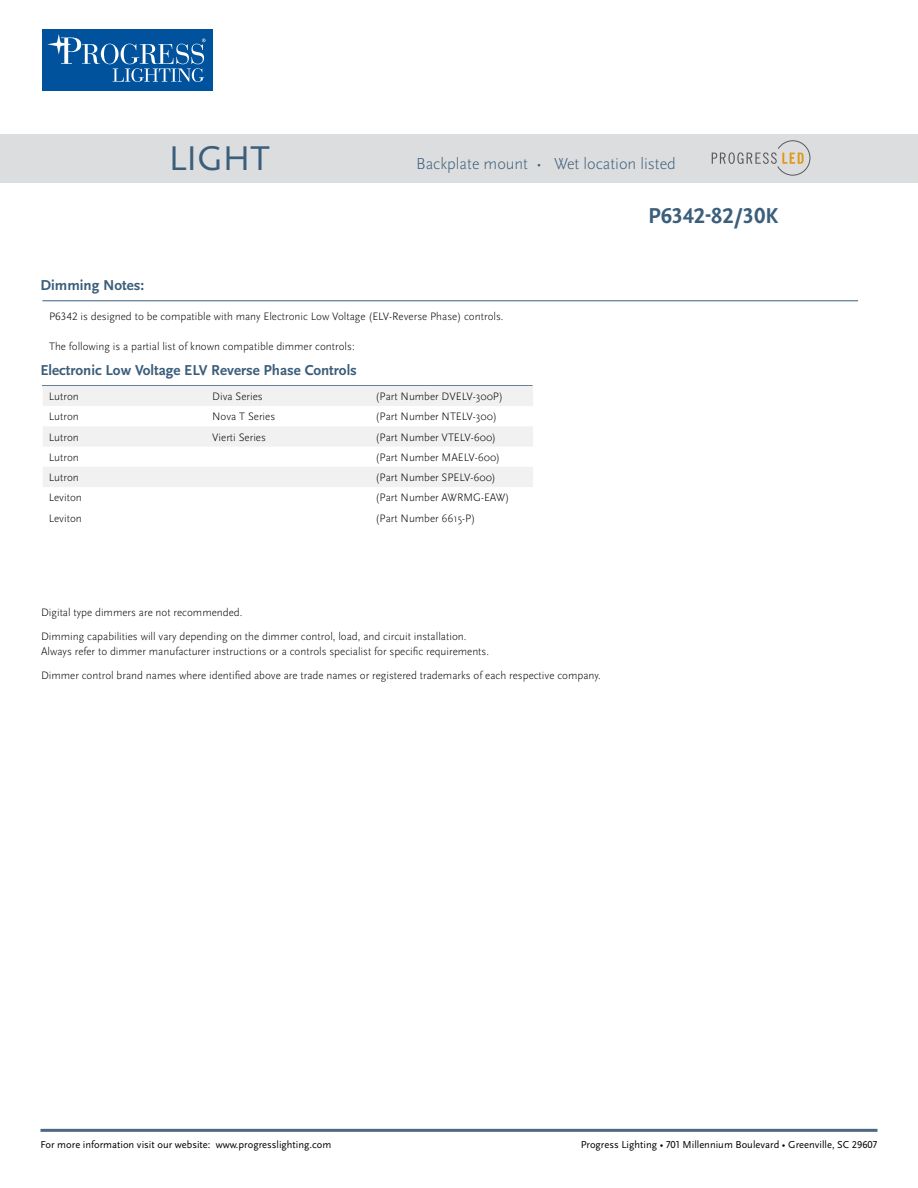
<style>
.page{position:relative;width:918px;height:1188px;background:#fff}
.page>*{position:absolute;margin:0;border:0;box-sizing:border-box;transform-origin:0 0}
.t1{font:35.85px "Scala Sans Pro";color:#3b5e7b}
.t2{font:700 22.5px "Scala Sans Pro";color:#3b5e7b}
.t3{font:300 16.5px "Scala Sans Pro";color:#3b5e7b}
.t4{font:700 15px "Scala Sans Pro";color:#3b5e7b}
.t5{font:300 11.25px/23.9px "Scala Sans Pro";color:#000}
.t6{font:10.5px "Scala Sans Pro";color:#000}
</style>
<div class="page">
<div style="left:42px;top:30px;width:170px;height:61px;background:#00529c"></div>
<svg style="left:101px;top:44px;width:18px;height:20px"></svg>
<div style="left:104px;top:44px;width:11px;height:20px;background:#00529c;border-radius:50%"></div>
<svg style="left:47px;top:34px;width:53px;height:30px"></svg>
<svg style="left:113px;top:39px;width:93px;height:43px"></svg>
<hr style="left:40px;top:1129px;width:838px;height:3px;background:#4c6884">
<hr style="left:42px;top:385px;width:490px;height:1px;background:#3b5e7b">
<svg style="left:43px;top:386px;width:490px;height:101px;fill:#f1f1f2"></svg>
<div style="left:0;top:134px;width:918px;height:49px;background:#dcddde"></div>
<svg style="left:712px;top:141px;width:98px;height:34px"></svg>
<hr style="left:42px;top:301px;width:816px;height:1px;background:#3b5e7b">
<h1 class="t1" style="left:169px;top:137px;width:102px">LIGHT</h1>
<h3 class="t3" style="left:416px;top:154px;width:261px">Backplate mount • Wet location listed</h3>
<h2 class="t2" style="left:648px;top:202px;width:132px">P6342-82/30K</h2>
<h3 class="t4" style="left:40px;top:277px;width:105px">Dimming Notes:</h3>
<p class="t5" style="left:49px;top:305px;width:456px">P6342 is designed to be compatible with many Electronic Low Voltage (ELV-Reverse Phase) controls.</p>
<p class="t5" style="left:49px;top:335px;width:307px">The following is a partial list of known compatible dimmer controls:</p>
<h3 class="t4" style="left:40px;top:362px;width:318px">Electronic Low Voltage ELV Reverse Phase Controls</h3>
<p class="t5" style="left:49px;top:385px;width:32px">Lutron</p>
<p class="t5" style="left:212px;top:385px;width:52px">Diva Series</p>
<p class="t5" style="left:376px;top:385px;width:129px">(Part Number DVELV-300P)</p>
<p class="t5" style="left:49px;top:405px;width:32px">Lutron</p>
<p class="t5" style="left:212px;top:405px;width:65px">Nova T Series</p>
<p class="t5" style="left:376px;top:405px;width:123px">(Part Number NTELV-300)</p>
<p class="t5" style="left:49px;top:425px;width:32px">Lutron</p>
<p class="t5" style="left:212px;top:425px;width:55px">Vierti Series</p>
<p class="t5" style="left:376px;top:425px;width:122px">(Part Number VTELV-600)</p>
<p class="t5" style="left:49px;top:445px;width:32px">Lutron</p>
<p class="t5" style="left:376px;top:445px;width:126px">(Part Number MAELV-600)</p>
<p class="t5" style="left:49px;top:466px;width:32px">Lutron</p>
<p class="t5" style="left:376px;top:466px;width:122px">(Part Number SPELV-600)</p>
<p class="t5" style="left:49px;top:486px;width:35px">Leviton</p>
<p class="t5" style="left:376px;top:486px;width:135px">(Part Number AWRMG-EAW)</p>
<p class="t5" style="left:49px;top:506px;width:35px">Leviton</p>
<p class="t5" style="left:376px;top:506px;width:101px">(Part Number 6615-P)</p>
<p class="t5" style="left:41px;top:601px;width:427px">Digital type dimmers are not recommended.<br>Dimming capabilities will vary depending on the dimmer control, load, and circuit installation.</p>
<p class="t5" style="left:41px;top:640px;width:561px">Always refer to dimmer manufacturer instructions or a controls specialist for specific requirements.<br>Dimmer control brand names where identified above are trade names or registered trademarks of each respective company.</p>
<p class="t6" style="left:40px;top:1139px;width:292px">For more information visit our website: www.progresslighting.com</p>
<p class="t6" style="left:581px;top:1138px;width:298px">Progress Lighting • 701 Millennium Boulevard • Greenville, SC 29607</p>
</div>
